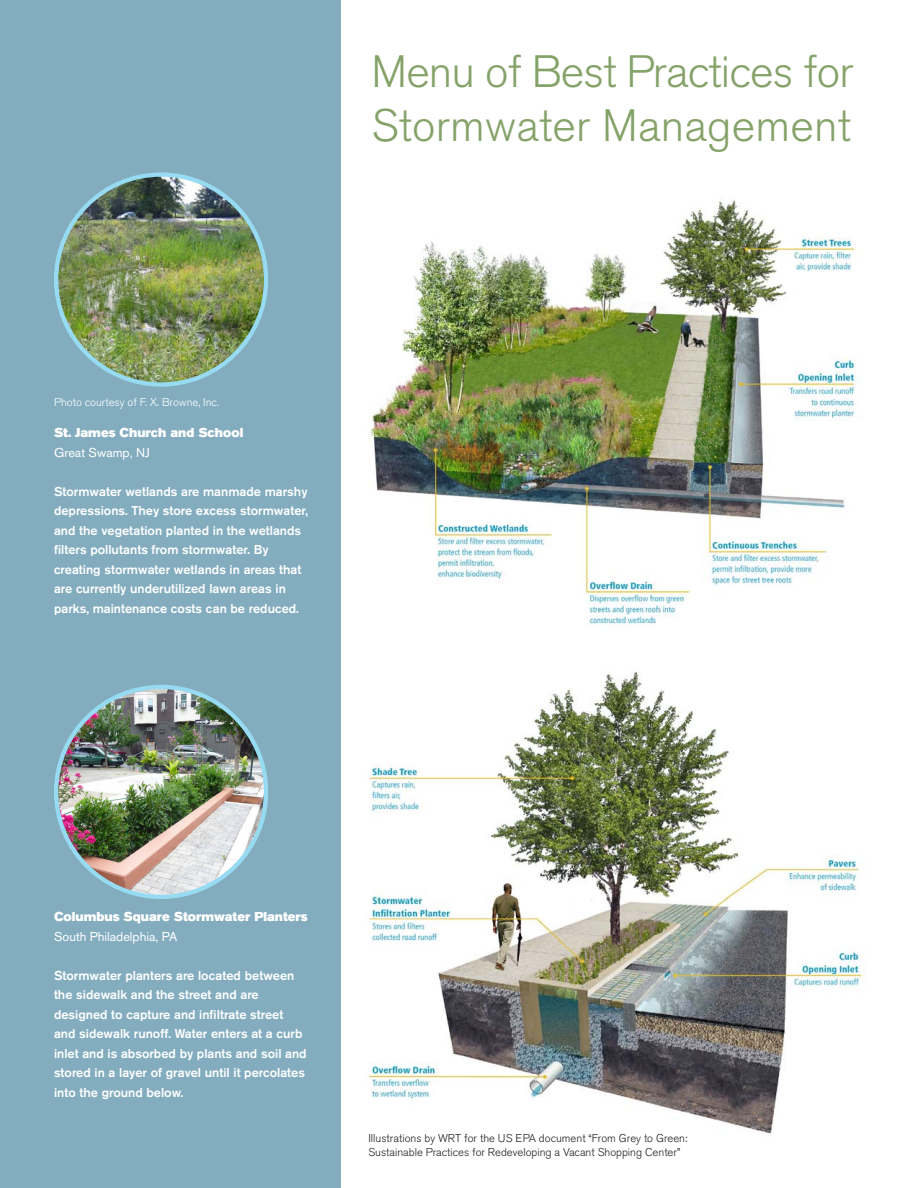
<style>
.page{position:relative;width:918px;height:1188px;background:#fff}
.page>*{position:absolute;margin:0;border:0;box-sizing:border-box;transform-origin:0 0}
.t1{font:300 45px "Akzidenz Grotesk BE";letter-spacing:-.02em;color:#85a269}
.t2{font:300 45px "Akzidenz Grotesk BE";letter-spacing:.005em;color:#85a269}
.Body_Text{font:500 12.75px/19.5px "Akzidenz Grotesk BE";color:#fff}
.Sud_Head_2{font:12.75px "Akzidenz Grotesk BE Super";color:#fff}
.Body_Text-2{font:12.75px "Akzidenz Grotesk BE";color:#fff}
.t3{font:300 11.25px/13.5px "Akzidenz Grotesk BE";color:#231f20}
.t4{font:300 11.25px "Akzidenz Grotesk BE";color:#fff}
</style>
<div class="page">
<img style="left:367px;top:671px;width:499px;height:463px">
<img style="left:369px;top:200px;width:494px;height:427px">
<div style="left:0;top:0;width:340px;height:1188px;background:#83adbf"></div>
<img style="left:56px;top:177px;width:210px;height:205px">
<img style="left:56px;top:687px;width:210px;height:209px">
<p class="t1" style="left:372px;top:46px;width:483px">Menu of Best Practices for</p>
<p class="t2" style="left:372px;top:100px;width:481px">Stormwater Management</p>
<p class="t4" style="left:54px;top:395px;width:166px">Photo courtesy of F. X. Browne, Inc.</p>
<p class="Sud_Head_2" style="left:54px;top:425px;width:191px">St. James Church and School</p>
<p class="Body_Text-2" style="left:54px;top:445px;width:97px">Great Swamp, NJ</p>
<p class="Body_Text" style="left:54px;top:481px;width:256px">Stormwater wetlands are manmade marshy depressions. They store excess stormwater, and the vegetation planted in the wetlands filters pollutants from stormwater. By</p>
<p class="Body_Text" style="left:54px;top:559px;width:249px">creating stormwater wetlands in areas that are currently underutilized lawn areas in parks, maintenance costs can be reduced.</p>
<p class="Sud_Head_2" style="left:54px;top:909px;width:255px">Columbus Square Stormwater Planters</p>
<p class="Body_Text-2" style="left:54px;top:929px;width:125px">South Philadelphia, PA</p>
<p class="Body_Text" style="left:54px;top:965px;width:242px">Stormwater planters are located between the sidewalk and the street and are</p>
<p class="Body_Text" style="left:54px;top:1004px;width:254px">designed to capture and infiltrate street and sidewalk runoff. Water enters at a curb inlet and is absorbed by plants and soil and stored in a layer of gravel until it percolates into the ground below.</p>
<p class="t3" style="left:368px;top:1132px;width:321px">Illustrations by WRT for the US EPA document “From Grey to Green:<br>Sustainable Practices for Redeveloping a Vacant Shopping Center”</p>
</div>
